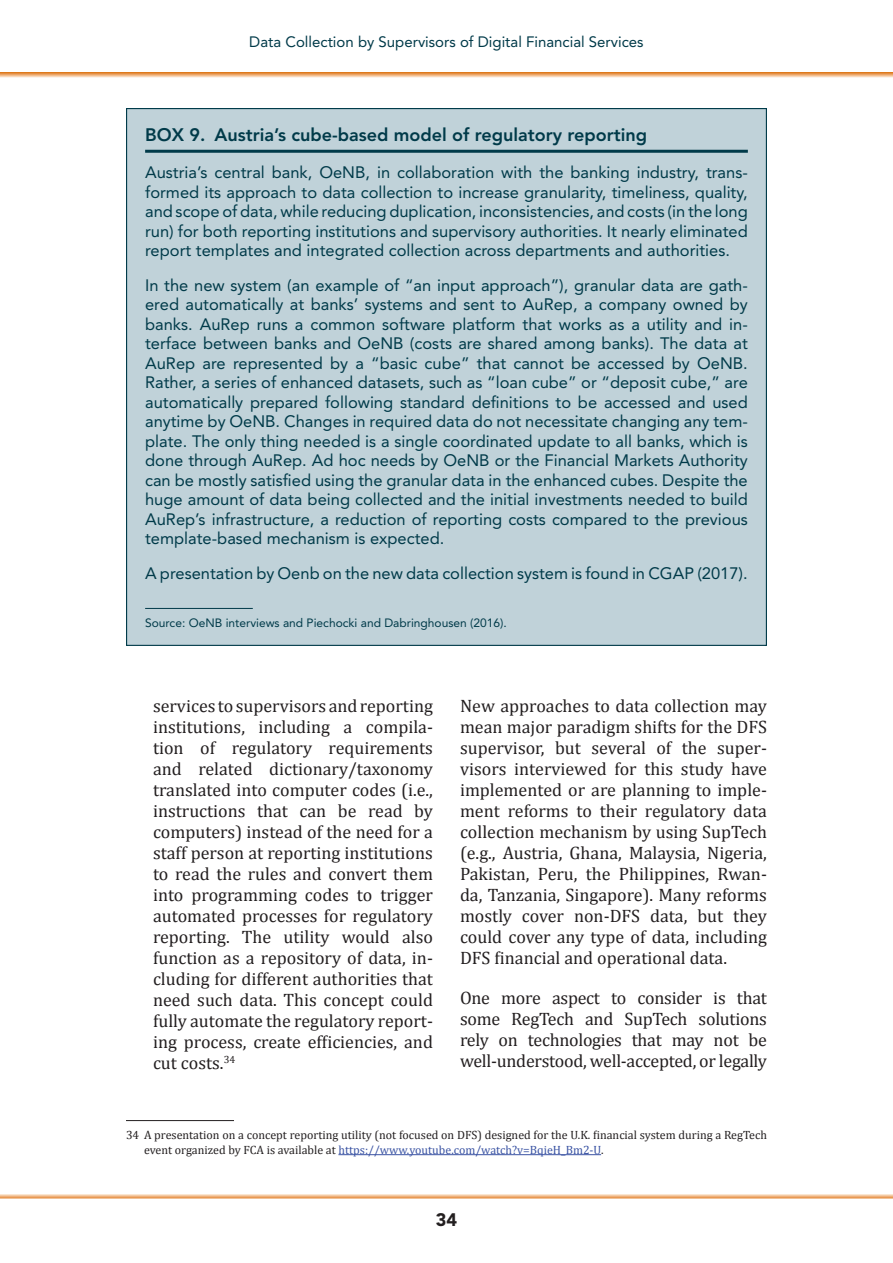
<style>
.page{position:relative;width:893px;height:1263px;background:#fff}
.page>*{position:absolute;margin:0;border:0;box-sizing:border-box;transform-origin:0 0}
.TXTF{font:18px/21px "Cambria";color:#231f20;text-align:justify}
.BOX_TITLE{font:800 18px "Avenir LT Std";color:#003a49}
.t1{font:900 18px "Avenir LT Std";color:#231f20}
.BOX_TXT{font:16.5px/19.5px "Avenir LT Std";color:#003a49;text-align:justify}
.t2{font:15px "Avenir";color:#003a49}
.FN1{font:12px/15px "Cambria";color:#231f20}
.BOX_FN1{font:12px "Avenir LT Std";color:#003a49}
.s1{color:#3a53a3}
</style>
<div class="page">
<svg style="left:0;top:1194px;width:893px;height:4px;background:#f1be90"></svg>
<svg style="left:0;top:72px;width:893px;height:6px;background:#edb37e"></svg>
<div style="left:127px;top:109px;width:639px;height:536px;background:#c0d2d9"></div>
<hr style="left:145px;top:150px;width:603px;height:3px;background:#003a49">
<hr style="left:145px;top:608px;width:108px;height:1px;background:#003a49">
<hr style="left:126px;top:1120px;width:108px;height:1px;background:#231f20">
<hr style="left:338px;top:1154px;width:263px;height:1px;background:#3a53a3">
<p class="t2" style="left:249px;top:33px;width:396px">Data Collection by Supervisors of Digital Financial Services</p>
<p class="BOX_TITLE" style="left:145px;top:124px;width:503px">BOX 9. Austria’s cube-based model of regulatory reporting</p>
<p class="BOX_TXT" style="left:145px;top:163px;width:604px">Austria’s central bank, OeNB, in collaboration with the banking industry, trans&shy;formed its approach to data collection to increase granularity, timeliness, quality, and scope of data, while reducing duplication, inconsistencies, and costs (in the long run) for both reporting institutions and supervisory authorities. It nearly eliminated report templates and integrated collection across departments and authorities.</p>
<p class="BOX_TXT" style="left:145px;top:275px;width:604px">In the new system (an example of “an input approach”), granular data are gath&shy;ered automatically at banks’ systems and sent to AuRep, a company owned by banks. AuRep runs a common software platform that works as a utility and in&shy;terface between banks and OeNB (costs are shared among banks). The data at AuRep are represented by a “basic cube” that cannot be accessed by OeNB.<br>Rather, a series of enhanced datasets, such as “loan cube” or “deposit cube,” are automatically prepared following standard definitions to be accessed and used anytime by OeNB. Changes in required data do not necessitate changing any tem&shy;plate. The only thing needed is a single coordinated update to all banks, which is done through AuRep. Ad hoc needs by OeNB or the Financial Markets Authority can be mostly satisfied using the granular data in the enhanced cubes. Despite the huge amount of data being collected and the initial investments needed to build AuRep’s infrastructure, a reduction of reporting costs compared to the previous template-based mechanism is expected.</p>
<p class="BOX_TXT" style="left:145px;top:563px;width:604px">A presentation by Oenb on the new data collection system is found in CGAP (2017).</p>
<p class="BOX_FN1" style="left:145px;top:616px;width:363px">Source: OeNB interviews and Piechocki and Dabringhousen (2016).</p>
<p class="TXTF" style="left:153px;top:695px;width:281px">services to supervisors and reporting institutions, including a compila&shy;tion of regulatory requirements and related dictionary/taxonomy translated into computer codes (i.e., instructions that can be read by computers) instead of the need for a staff person at reporting institutions to read the rules and convert them into programming codes to trigger automated processes for regulatory reporting. The utility would also function as a repository of data, in&shy;cluding for different authorities that need such data. This concept could fully automate the regulatory report&shy;ing process, create efficiencies, and cut costs.<sup>34</sup></p>
<p class="TXTF" style="left:460px;top:695px;width:308px">New approaches to data collection may mean major paradigm shifts for the DFS supervisor, but several of the super&shy;visors interviewed for this study have implemented or are planning to imple&shy;ment reforms to their regulatory data collection mechanism by using SupTech (e.g., Austria, Ghana, Malaysia, Nigeria, Pakistan, Peru, the Philippines, Rwan&shy;da, Tanzania, Singapore). Many reforms mostly cover non-DFS data, but they could cover any type of data, including DFS financial and operational data.</p>
<p class="TXTF" style="left:460px;top:987px;width:308px">One more aspect to consider is that some RegTech and SupTech solutions rely on technologies that may not be well-understood, well-accepted, or legally</p>
<p class="FN1" style="left:144px;top:1127px;width:624px;text-indent:-18px">34 A presentation on a concept reporting utility (not focused on DFS) designed for the U.K. financial system during a RegTech event organized by FCA is available at <span class="s1">https://www.youtube.com/watch?v=BqieH_Bm2-U</span>.</p>
<p class="t1" style="left:436px;top:1209px;width:23px">34</p>
</div>
